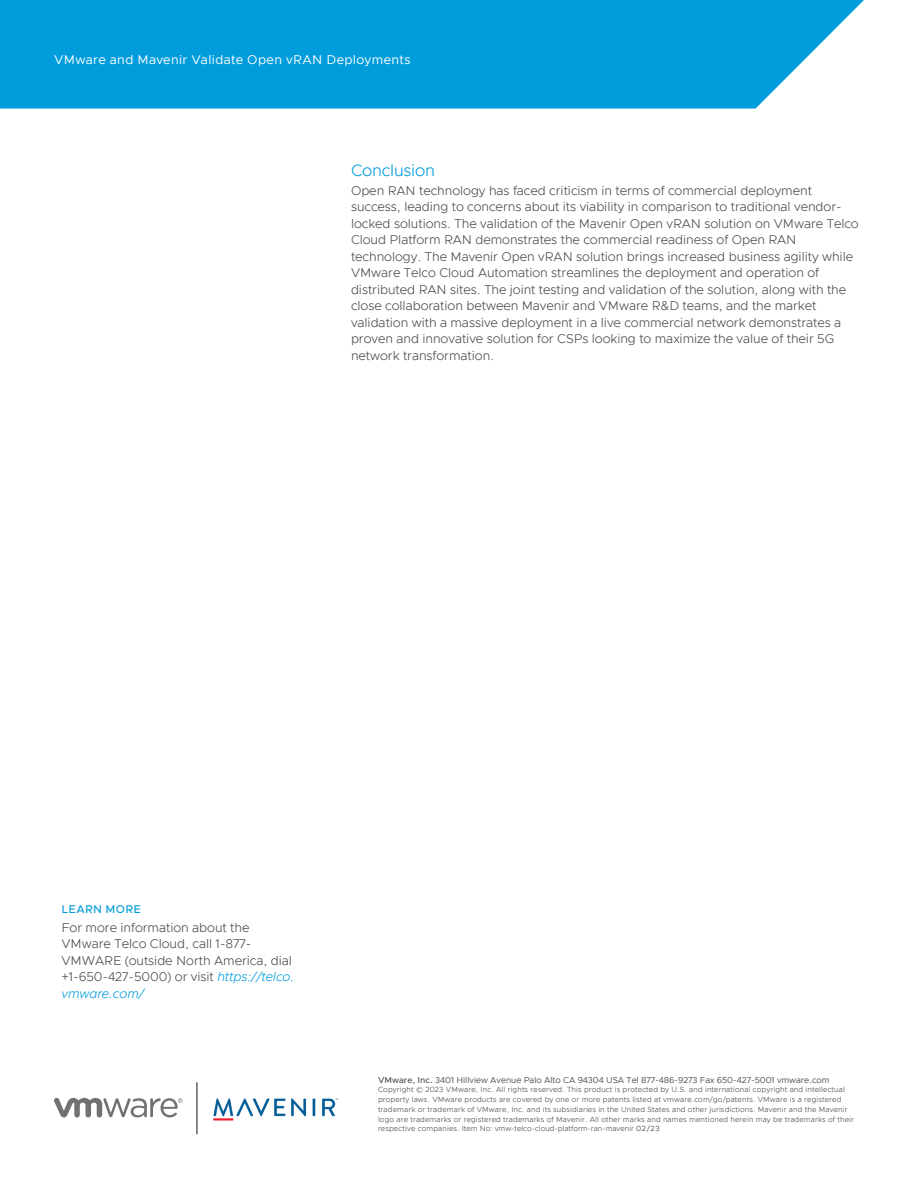
<style>
.page{position:relative;width:918px;height:1188px;background:#fff}
.page>*{position:absolute;margin:0;border:0;box-sizing:border-box;transform-origin:0 0}
._4a__SUBHEAD_1{font:300 16.5px "Metropolis";letter-spacing:-.01em;color:#009cdc}
._3a__BODY_TEXT{font:300 12.75px/16.5px "Metropolis";letter-spacing:-.005em;color:#4b4c4d}
._5b__SIDEBAR_BODY{font:300 12.75px/16.5px "Metropolis";letter-spacing:-.005em;color:#4b4c4d}
.t1{font:12.75px "Metropolis";letter-spacing:.025em;color:#fff}
._5a__SIDEBAR_HEADER{font:500 11.25px "Metropolis";letter-spacing:.03em;color:#009cdc}
.t2{font:8.7px "Metropolis";letter-spacing:-.005em;color:#4b4c4d}
.t3{font:300 7.5px/9.8px "Metropolis";letter-spacing:.015em;color:#4b4c4d}
.s1{font-style:italic;color:#009cdc}
.s2{font-weight:500}
.s3{font-weight:400}
</style>
<div class="page">
<svg style="left:54px;top:1098px;width:129px;height:19px"></svg>
<svg style="left:0;top:0;width:864px;height:109px;background:#10a2de"></svg>
<hr style="left:196px;top:1082px;width:2px;height:52px;background:#636265">
<img style="left:213px;top:1098px;width:125px;height:23px">
<p class="t1" style="left:54px;top:52px;width:358px">VMware and Mavenir Validate Open vRAN Deployments</p>
<p class="_4a__SUBHEAD_1" style="left:351px;top:160px;width:85px">Conclusion</p>
<p class="_3a__BODY_TEXT" style="left:351px;top:182px;width:509px">Open RAN technology has faced criticism in terms of commercial deployment success, leading to concerns about its viability in comparison to traditional vendor&shy;locked solutions. The validation of the Mavenir Open vRAN solution on VMware Telco Cloud Platform RAN demonstrates the commercial readiness of Open RAN technology. The Mavenir Open vRAN solution brings increased business agility while VMware Telco Cloud Automation streamlines the deployment and operation of distributed RAN sites. The joint testing and validation of the solution, along with the close collaboration between Mavenir and VMware R&amp;D teams, and the market validation with a massive deployment in a live commercial network demonstrates a proven and innovative solution for CSPs looking to maximize the value of their 5G network transformation.</p>
<p class="_5a__SIDEBAR_HEADER" style="left:62px;top:902px;width:81px">LEARN MORE</p>
<p class="_5b__SIDEBAR_BODY" style="left:62px;top:919px;width:234px">For more information about the<br>VMware Telco Cloud, call 1-877-<br>VMWARE (outside North America, dial +1-650-427-5000) or visit <span class="s1">https://telco. vmware.com/</span></p>
<p class="t2" style="left:378px;top:1074px;width:453px"><span class="s2">VMware, Inc.</span> 3401 Hillview Avenue Palo Alto CA 94304 USA Tel 877-486-9273 Fax 650-427-5001 vmware.com</p>
<p class="t3" style="left:378px;top:1085px;width:478px">Copyright © 2023 VMware, Inc. All rights reserved. This product is protected by U.S. and international copyright and intellectual property laws. VMware products are covered by one or more patents listed at vmware.com/go/patents. VMware is a registered trademark or trademark of VMware, Inc. and its subsidiaries in the United States and other jurisdictions. Mavenir and the Mavenir logo are trademarks or registered trademarks of Mavenir. All other marks and names mentioned herein may be trademarks of their respective companies. Item No: vmw-telco-cloud-platform-ran-mavenir <span class="s3">02/23</span></p>
</div>
